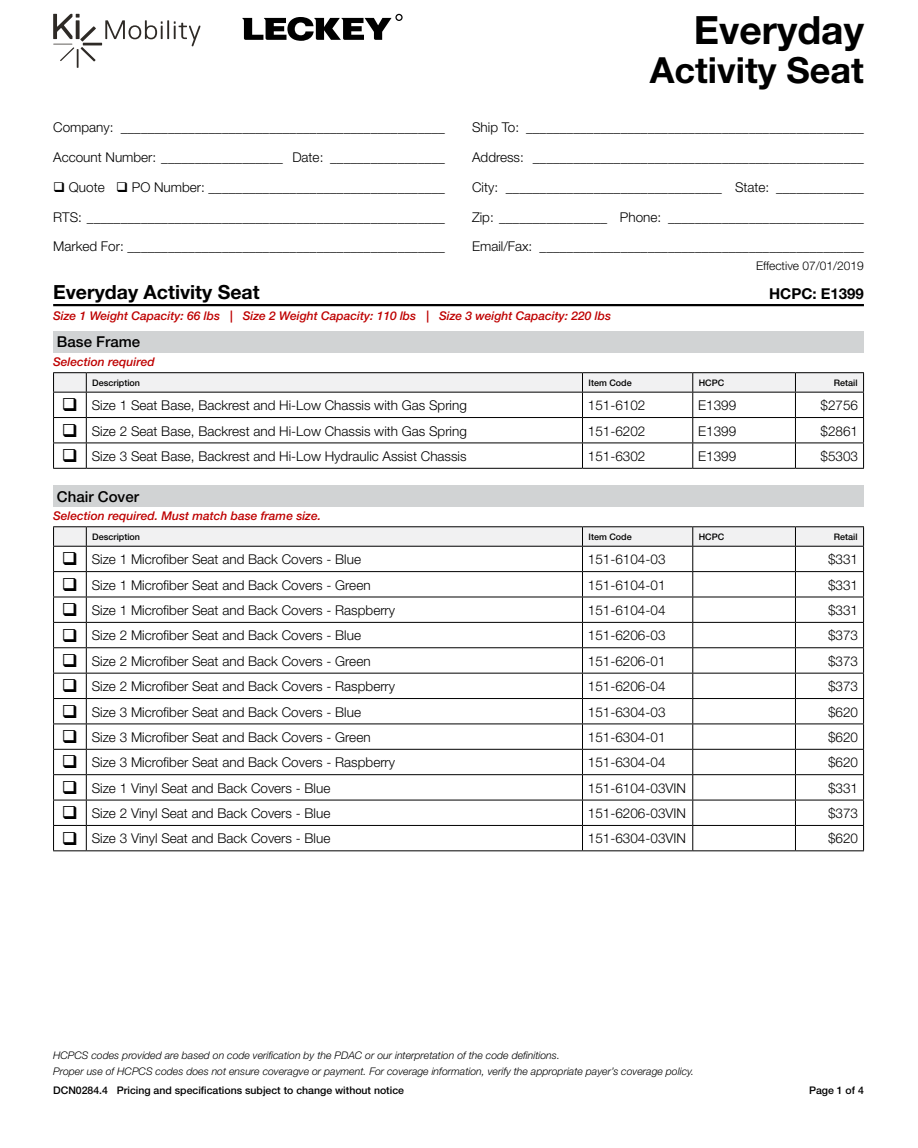
<style>
.page{position:relative;width:918px;height:1148px;background:#fff}
.page>*{position:absolute;margin:0;border:0;box-sizing:border-box;transform-origin:0 0}
.t1{font:700 39px "Helvetica Neue";color:#000}
.t2{font:700 36px "Helvetica Neue";color:#000}
.t3{font:700 19.5px "Helvetica Neue";color:#000}
.t4{font:500 15px "Helvetica Neue";color:#000}
.t5{font:700 15px "Helvetica Neue";color:#000}
.t6{font:300 13.5px/29.7px "Helvetica Neue";color:#000}
.t7{font:italic 500 12px "Helvetica Neue";color:#be0000}
.t8{font:300 12px "Helvetica Neue";color:#000}
.t9{font:italic 300 10.5px/16.2px "Helvetica Neue";color:#000}
.t10{font:500 10.5px "Helvetica Neue";color:#000}
.t11{font:500 9px "Helvetica Neue";color:#000}
</style>
<div class="page">
<hr style="left:53px;top:468px;width:33px;height:1px;background:#000">
<hr style="left:86px;top:468px;width:496px;height:1px;background:#000">
<hr style="left:582px;top:468px;width:110px;height:1px;background:#000">
<hr style="left:692px;top:468px;width:103px;height:1px;background:#000">
<hr style="left:795px;top:468px;width:68px;height:1px;background:#000">
<hr style="left:53px;top:372px;width:33px;height:1px;background:#000">
<hr style="left:86px;top:372px;width:496px;height:1px;background:#000">
<hr style="left:582px;top:372px;width:110px;height:1px;background:#000">
<hr style="left:692px;top:372px;width:103px;height:1px;background:#000">
<hr style="left:795px;top:372px;width:68px;height:1px;background:#000">
<svg style="left:53px;top:373px;width:810px;height:95px"></svg>
<div style="left:53px;top:331px;width:810px;height:21px;background:#d1d3d4"></div>
<hr style="left:53px;top:526px;width:33px;height:1px;background:#000">
<hr style="left:86px;top:526px;width:496px;height:1px;background:#000">
<hr style="left:582px;top:526px;width:110px;height:1px;background:#000">
<hr style="left:692px;top:526px;width:103px;height:1px;background:#000">
<hr style="left:795px;top:526px;width:68px;height:1px;background:#000">
<svg style="left:53px;top:527px;width:810px;height:323px"></svg>
<hr style="left:53px;top:850px;width:33px;height:1px;background:#000">
<hr style="left:86px;top:850px;width:496px;height:1px;background:#000">
<hr style="left:582px;top:850px;width:110px;height:1px;background:#000">
<hr style="left:692px;top:850px;width:103px;height:1px;background:#000">
<hr style="left:795px;top:850px;width:68px;height:1px;background:#000">
<div style="left:53px;top:485px;width:810px;height:21px;background:#d1d3d4"></div>
<svg style="left:53px;top:14px;width:147px;height:54px"></svg>
<svg style="left:242px;top:14px;width:160px;height:27px"></svg>
<hr style="left:53px;top:304px;width:810px;height:2px;background:#000">
<p class="t6" style="left:53px;top:112px;width:393px">Company: ________________________________________________<br>Account Number: __________________ Date: _________________</p>
<p class="t6" style="left:53px;top:172px;width:393px">❑ Quote ❑ PO Number: ___________________________________</p>
<p class="t6" style="left:53px;top:202px;width:393px">RTS: _____________________________________________________<br>Marked For: _______________________________________________</p>
<h1 class="t1" style="left:693px;top:6px;width:171px">Everyday</h1>
<h2 class="t2" style="left:649px;top:48px;width:216px">Activity Seat</h2>
<p class="t6" style="left:472px;top:112px;width:393px;text-align:justify">Ship To: __________________________________________________ Address: _________________________________________________ City: ________________________________ State: _____________</p>
<p class="t6" style="left:472px;top:202px;width:393px">Zip: ________________ Phone: _____________________________<br>Email/Fax: ________________________________________________</p>
<p class="t8" style="left:755px;top:258px;width:109px">Effective 07/01/2019</p>
<h3 class="t3" style="left:53px;top:280px;width:208px">Everyday Activity Seat</h3>
<p class="t5" style="left:768px;top:284px;width:96px">HCPC: E1399</p>
<p class="t7" style="left:53px;top:309px;width:559px">Size 1 Weight Capacity: 66 lbs | Size 2 Weight Capacity: 110 lbs | Size 3 weight Capacity: 220 lbs</p>
<p class="t4" style="left:57px;top:333px;width:85px">Base Frame</p>
<p class="t7" style="left:53px;top:355px;width:103px">Selection required</p>
<p class="t11" style="left:92px;top:377px;width:49px">Description</p>
<p class="t11" style="left:588px;top:377px;width:45px">Item Code</p>
<p class="t11" style="left:698px;top:377px;width:27px">HCPC</p>
<p class="t11" style="left:833px;top:377px;width:25px">Retail</p>
<p class="t6" style="left:62px;top:390px;width:406px">❑ Size 1 Seat Base, Backrest and Hi-Low Chassis with Gas Spring</p>
<p class="t6" style="left:587px;top:390px;width:59px">151-6102</p>
<p class="t6" style="left:698px;top:390px;width:40px">E1399</p>
<p class="t6" style="left:820px;top:390px;width:39px">$2756</p>
<p class="t6" style="left:62px;top:416px;width:406px">❑ Size 2 Seat Base, Backrest and Hi-Low Chassis with Gas Spring</p>
<p class="t6" style="left:587px;top:416px;width:59px">151-6202</p>
<p class="t6" style="left:698px;top:416px;width:40px">E1399</p>
<p class="t6" style="left:820px;top:416px;width:39px">$2861</p>
<p class="t6" style="left:62px;top:441px;width:406px">❑ Size 3 Seat Base, Backrest and Hi-Low Hydraulic Assist Chassis</p>
<p class="t6" style="left:587px;top:441px;width:59px">151-6302</p>
<p class="t6" style="left:698px;top:441px;width:40px">E1399</p>
<p class="t6" style="left:820px;top:441px;width:39px">$5303</p>
<p class="t4" style="left:57px;top:487px;width:83px">Chair Cover</p>
<p class="t7" style="left:53px;top:509px;width:269px">Selection required. Must match base frame size.</p>
<p class="t11" style="left:92px;top:531px;width:49px">Description</p>
<p class="t11" style="left:588px;top:531px;width:45px">Item Code</p>
<p class="t11" style="left:698px;top:531px;width:27px">HCPC</p>
<p class="t11" style="left:833px;top:531px;width:25px">Retail</p>
<p class="t6" style="left:62px;top:544px;width:300px">❑ Size 1 Microfiber Seat and Back Covers - Blue</p>
<p class="t6" style="left:587px;top:544px;width:79px">151-6104-03</p>
<p class="t6" style="left:827px;top:544px;width:32px">$331</p>
<p class="t6" style="left:62px;top:570px;width:310px">❑ Size 1 Microfiber Seat and Back Covers - Green</p>
<p class="t6" style="left:587px;top:570px;width:79px">151-6104-01</p>
<p class="t6" style="left:827px;top:570px;width:32px">$331</p>
<p class="t6" style="left:62px;top:595px;width:334px">❑ Size 1 Microfiber Seat and Back Covers - Raspberry</p>
<p class="t6" style="left:587px;top:595px;width:79px">151-6104-04</p>
<p class="t6" style="left:827px;top:595px;width:32px">$331</p>
<p class="t6" style="left:62px;top:620px;width:300px">❑ Size 2 Microfiber Seat and Back Covers - Blue</p>
<p class="t6" style="left:587px;top:620px;width:79px">151-6206-03</p>
<p class="t6" style="left:827px;top:620px;width:32px">$373</p>
<p class="t6" style="left:62px;top:646px;width:310px">❑ Size 2 Microfiber Seat and Back Covers - Green</p>
<p class="t6" style="left:587px;top:646px;width:79px">151-6206-01</p>
<p class="t6" style="left:827px;top:646px;width:32px">$373</p>
<p class="t6" style="left:62px;top:671px;width:334px">❑ Size 2 Microfiber Seat and Back Covers - Raspberry</p>
<p class="t6" style="left:587px;top:671px;width:79px">151-6206-04</p>
<p class="t6" style="left:827px;top:671px;width:32px">$373</p>
<p class="t6" style="left:62px;top:696px;width:300px">❑ Size 3 Microfiber Seat and Back Covers - Blue</p>
<p class="t6" style="left:587px;top:696px;width:79px">151-6304-03</p>
<p class="t6" style="left:827px;top:696px;width:32px">$620</p>
<p class="t6" style="left:62px;top:722px;width:310px">❑ Size 3 Microfiber Seat and Back Covers - Green</p>
<p class="t6" style="left:587px;top:722px;width:79px">151-6304-01</p>
<p class="t6" style="left:827px;top:722px;width:32px">$620</p>
<p class="t6" style="left:62px;top:747px;width:334px">❑ Size 3 Microfiber Seat and Back Covers - Raspberry</p>
<p class="t6" style="left:587px;top:747px;width:79px">151-6304-04</p>
<p class="t6" style="left:827px;top:747px;width:32px">$620</p>
<p class="t6" style="left:62px;top:773px;width:270px">❑ Size 1 Vinyl Seat and Back Covers - Blue</p>
<p class="t6" style="left:587px;top:773px;width:100px">151-6104-03VIN</p>
<p class="t6" style="left:827px;top:773px;width:32px">$331</p>
<p class="t6" style="left:62px;top:798px;width:270px">❑ Size 2 Vinyl Seat and Back Covers - Blue</p>
<p class="t6" style="left:587px;top:798px;width:100px">151-6206-03VIN</p>
<p class="t6" style="left:827px;top:798px;width:32px">$373</p>
<p class="t6" style="left:62px;top:823px;width:270px">❑ Size 3 Vinyl Seat and Back Covers - Blue</p>
<p class="t6" style="left:587px;top:823px;width:100px">151-6304-03VIN</p>
<p class="t6" style="left:827px;top:823px;width:32px">$620</p>
<p class="t9" style="left:53px;top:1047px;width:642px">HCPCS codes provided are based on code verification by the PDAC or our interpretation of the code definitions.<br>Proper use of HCPCS codes does not ensure coveragve or payment. For coverage information, verify the appropriate payer’s coverage policy.</p>
<p class="t10" style="left:53px;top:1084px;width:352px">DCN0284.4 Pricing and specifications subject to change without notice</p>
<p class="t10" style="left:808px;top:1084px;width:56px">Page 1 of 4</p>
</div>
